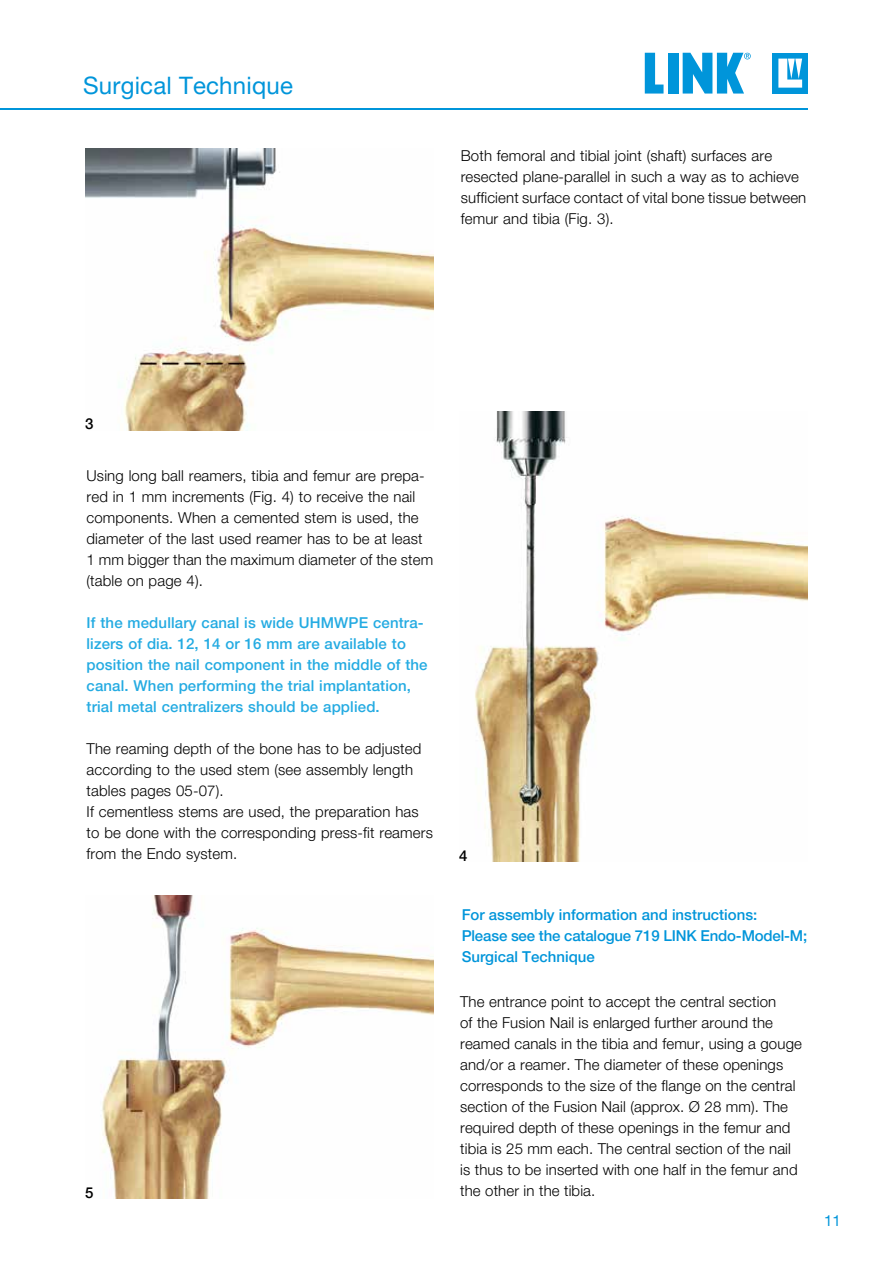
<style>
.page{position:relative;width:893px;height:1263px;background:#fff}
.page>*{position:absolute;margin:0;border:0;box-sizing:border-box;transform-origin:0 0}
.t1{font:24px "Helvetica Neue LT Pro";letter-spacing:.01em;color:#0095da}
.t2{font:300 15px/21px "Helvetica Neue LT Pro";letter-spacing:.01em;color:#000}
.t3{font:500 15px/21px "Helvetica Neue LT Pro";letter-spacing:.01em;color:#24abe2}
.t4{font:500 15px/21px "Helvetica Neue LT Pro";color:#0095da}
.t5{font:500 15px "Helvetica Neue LT Pro";color:#000}
.t6{font:15px "Helvetica Neue LT Pro";color:#0095da}
</style>
<div class="page">
<hr style="left:0;top:108px;width:808px;height:2px;background:#0095da">
<div style="left:773px;top:53px;width:35px;height:41px;background:#0095da"></div>
<svg style="left:778px;top:59px;width:24px;height:29px"></svg>
<svg style="left:645px;top:53px;width:18px;height:41px"></svg>
<div style="left:668px;top:53px;width:10px;height:41px;background:#0095da"></div>
<svg style="left:683px;top:53px;width:68px;height:41px"></svg>
<img style="left:85px;top:149px;width:349px;height:281px">
<img style="left:475px;top:412px;width:333px;height:450px">
<img style="left:102px;top:895px;width:332px;height:304px">
<h1 class="t1" style="left:83px;top:70px;width:211px">Surgical Technique</h1>
<p class="t2" style="left:461px;top:145px;width:347px">Both femoral and tibial joint (shaft) surfaces are resected plane-parallel in such a way as to achieve sufficient surface contact of vital bone tissue between femur and tibia (Fig. 3).</p>
<p class="t5" style="left:85px;top:414px;width:10px">3</p>
<p class="t2" style="left:87px;top:465px;width:348px">Using long ball reamers, tibia and femur are prepa&shy;red in 1 mm increments (Fig. 4) to receive the nail components. When a cemented stem is used, the diameter of the last used reamer has to be at least 1 mm bigger than the maximum diameter of the stem (table on page 4).</p>
<p class="t3" style="left:87px;top:612px;width:343px">If the medullary canal is wide UHMWPE centra&shy;lizers of dia. 12, 14 or 16 mm are available to position the nail component in the middle of the canal. When performing the trial implantation, trial metal centralizers should be applied.</p>
<p class="t2" style="left:87px;top:738px;width:348px">The reaming depth of the bone has to be adjusted according to the used stem (see assembly length tables pages 05-07).<br>If cementless stems are used, the preparation has to be done with the corresponding press-fit reamers from the Endo system.</p>
<p class="t5" style="left:459px;top:846px;width:10px">4</p>
<p class="t4" style="left:462px;top:904px;width:347px">For assembly information and instructions:<br>Please see the catalogue 719 LINK Endo-Model-M;<br>Surgical Technique</p>
<p class="t2" style="left:460px;top:990px;width:343px">The entrance point to accept the central section<br>of the Fusion Nail is enlarged further around the reamed canals in the tibia and femur, using a gouge and/or a reamer. The diameter of these openings corresponds to the size of the flange on the central section of the Fusion Nail (approx. Ø 28 mm). The required depth of these openings in the femur and tibia is 25 mm each. The central section of the nail is thus to be inserted with one half in the femur and</p>
<p class="t5" style="left:85px;top:1183px;width:10px">5</p>
<p class="t2" style="left:460px;top:1179px;width:137px">the other in the tibia.</p>
<p class="t6" style="left:824px;top:1211px;width:18px">11</p>
</div>
